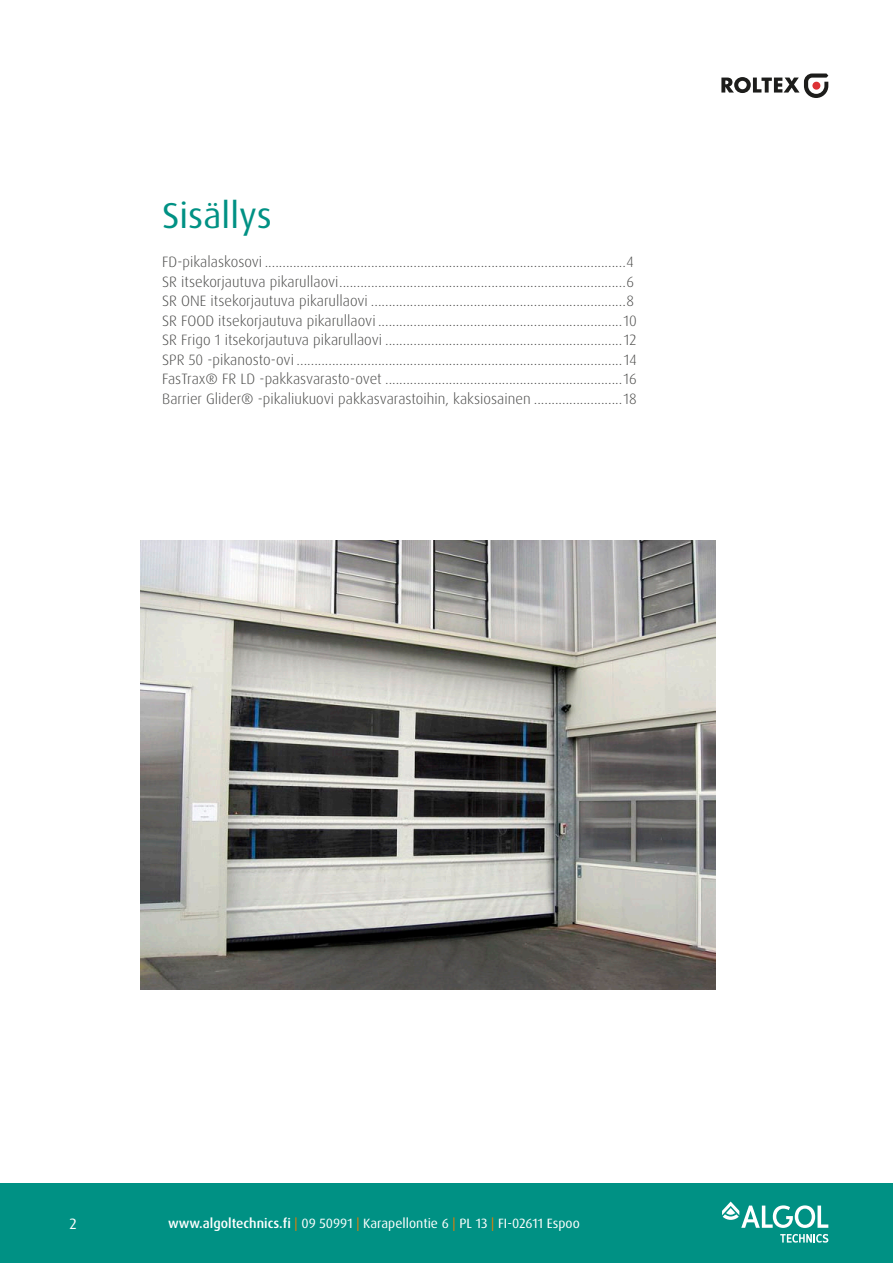
<style>
.page{position:relative;width:893px;height:1263px;background:#fff}
.page>*{position:absolute;margin:0;border:0;box-sizing:border-box;transform-origin:0 0}
.t1{font:36px "Dax Pro";color:#009184}
.t2{font:300 15px/19.5px "Dax Pro";color:#4b4b4a}
.t3{font:15px "Dax Pro";color:#fff}
.t4{font:13.5px "Dax Pro";color:#fff}
.s1{font-weight:500}
.s2{color:#ef7d00}
</style>
<div class="page">
<div style="left:0;top:1183px;width:893px;height:80px;background:#009184"></div>
<svg style="left:780px;top:1234px;width:48px;height:8px"></svg>
<svg style="left:722px;top:1201px;width:106px;height:27px"></svg>
<svg style="left:721px;top:74px;width:107px;height:24px"></svg>
<img style="left:141px;top:540px;width:575px;height:450px">
<h1 class="t1" style="left:162px;top:193px;width:111px">Sisällys</h1>
<p class="t2" style="left:162px;top:252px;width:476px">FD-pikalaskosovi ......................................................................................................4<br>SR itsekorjautuva pikarullaovi.................................................................................6<br>SR ONE itsekorjautuva pikarullaovi ........................................................................8<br>SR FOOD itsekorjautuva pikarullaovi .....................................................................10<br>SR Frigo 1 itsekorjautuva pikarullaovi ...................................................................12<br>SPR 50 -pikanosto-ovi ............................................................................................14<br>FasTrax® FR LD -pakkasvarasto-ovet ...................................................................16<br>Barrier Glider® -pikaliukuovi pakkasvarastoihin, kaksiosainen .........................18</p>
<p class="t3" style="left:69px;top:1214px;width:9px">2</p>
<p class="t4" style="left:168px;top:1215px;width:413px"><span class="s1">www.algoltechnics.fi</span> <span class="s2">|</span> 09 50991 <span class="s2">|</span> Karapellontie 6 <span class="s2">|</span> PL 13 <span class="s2">|</span> FI-02611 Espoo</p>
</div>
